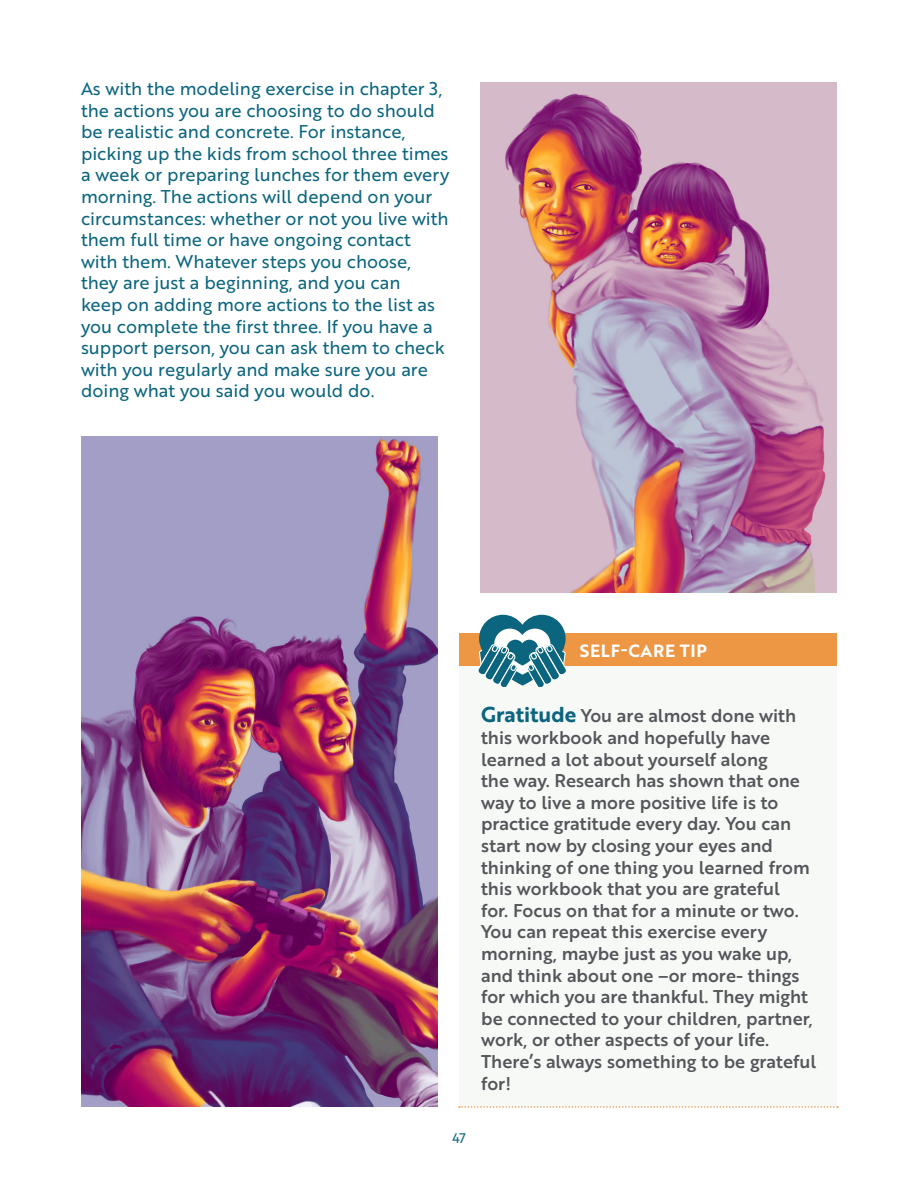
<style>
.page{position:relative;width:918px;height:1188px;background:#fff}
.page>*{position:absolute;margin:0;border:0;box-sizing:border-box;transform-origin:0 0}
.my_basic_text{font:18px/21.6px "Brother 1816 Medium";color:#54555a}
.my_basic_text-2{font:18px/21.6px "Brother 1816 Regular";color:#0b657e}
.t1{font:17.25px "Brother 1816 Bold";letter-spacing:.04em;color:#fff}
.t2{font:13.5px "Brother 1816 Regular";color:#0b657e}
.s1{font-family:"Brother 1816 Bold";font-size:21px;color:#0b657e}
</style>
<div class="page">
<div style="left:459px;top:633px;width:378px;height:474px;background:#f6f9f6"></div>
<div style="left:459px;top:633px;width:378px;height:33px;background:#ed9644"></div>
<svg style="left:478px;top:615px;width:88px;height:71px"></svg>
<img style="left:480px;top:82px;width:357px;height:510px">
<img style="left:81px;top:436px;width:357px;height:671px">
<svg style="left:459px;top:1106px;width:379px;height:2px"></svg>
<p class="my_basic_text-2" style="left:81px;top:77px;width:370px">As with the modeling exercise in chapter 3, the actions you are choosing to do should be realistic and concrete. For instance, picking up the kids from school three times a week or preparing lunches for them every morning. The actions will depend on your circumstances: whether or not you live with them full time or have ongoing contact with them. Whatever steps you choose, they are just a beginning, and you can<br>keep on adding more actions to the list as you complete the first three. If you have a support person, you can ask them to check with you regularly and make sure you are doing what you said you would do.</p>
<p class="t1" style="left:580px;top:637px;width:128px">SELF-CARE TIP</p>
<p class="my_basic_text" style="left:481px;top:704px;width:337px"><span class="s1">Gratitude</span> You are almost done with this workbook and hopefully have learned a lot about yourself along<br>the way. Research has shown that one way to live a more positive life is to practice gratitude every day. You can start now by closing your eyes and thinking of one thing you learned from this workbook that you are grateful<br>for. Focus on that for a minute or two.<br>You can repeat this exercise every morning, maybe just as you wake up, and think about one –or more- things for which you are thankful. They might be connected to your children, partner, work, or other aspects of your life.<br>There’s always something to be grateful for!</p>
<p class="t2" style="left:452px;top:1128px;width:15px">47</p>
</div>
